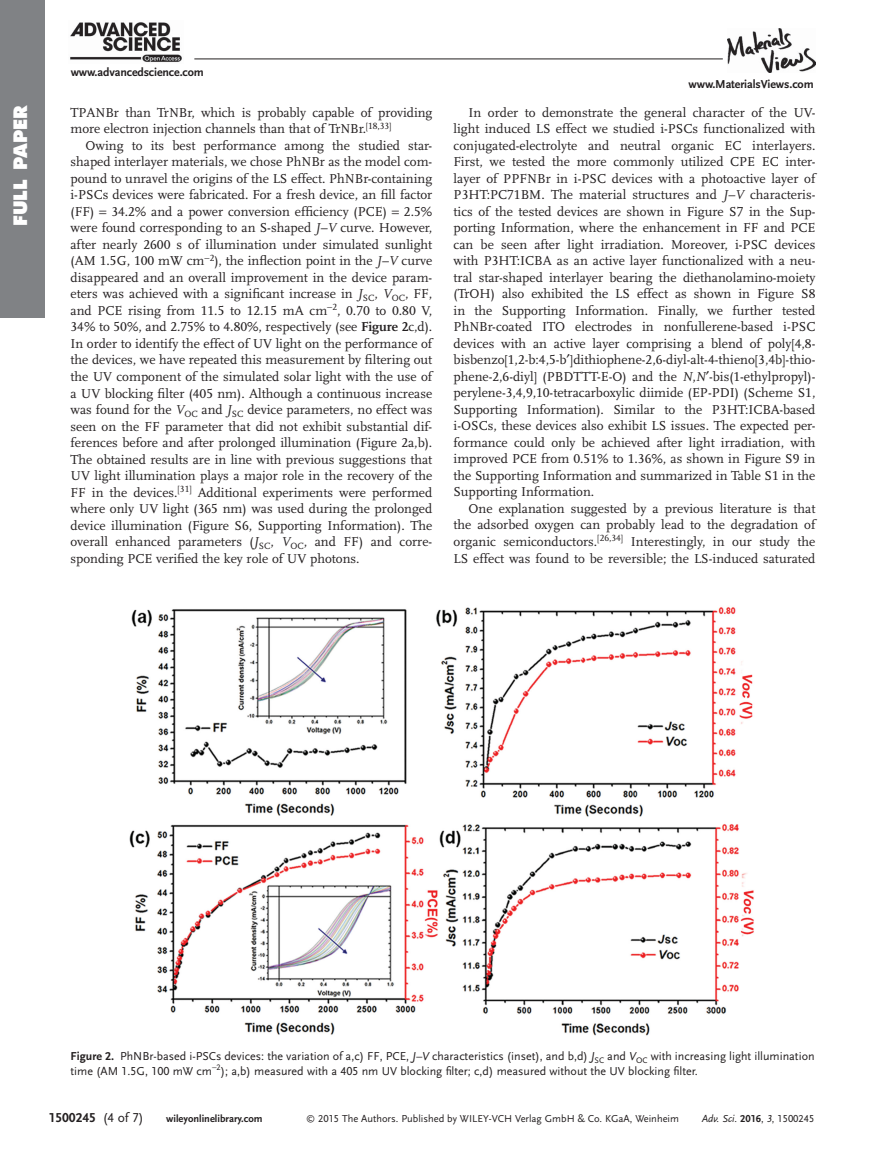
<style>
.page{position:relative;width:891px;height:1175px;background:#fff}
.page>*{position:absolute;margin:0;border:0;box-sizing:border-box;transform-origin:0 0}
.t1{font:800 18px "Futura";letter-spacing:.005em;color:#fff}
.t2{font:13.5px/16.5px "Scala LF";color:#231f20;text-align:justify}
.t3{font:700 13.5px "Scala Sans LF";color:#231f20}
.t4{font:12px/14.2px "Scala Sans LF";color:#231f20}
.t5{font:700 12px "Scala Sans LF";letter-spacing:-.01em;color:#231f20}
.t6{font:10.5px "Scala Sans LF";color:#231f20}
.t7{font:700 10.5px "Scala Sans LF";color:#231f20}
.t8{font:italic 10.5px "Scala Sans LF";color:#231f20}
.s1{font-style:italic}
.s2{font-weight:700}
.s3{font-weight:400}
.s4{font-size:9px}
.s5{font-weight:700;font-style:normal}
.s6{font-style:normal}
</style>
<div class="page">
<div style="left:0;top:0;width:44px;height:317px;background:#808285"></div>
<img style="left:727px;top:28px;width:88px;height:45px">
<hr style="left:194px;top:59px;width:529px;height:1px;background:#231f20">
<img style="left:70px;top:22px;width:112px;height:40px">
<img style="left:129px;top:607px;width:625px;height:429px">
<h1 class="t1" style="left:13px;top:226px;width:123px;rotate:-90deg">FULL PAPER</h1>
<p class="t5" style="left:71px;top:66px;width:135px">www.advancedscience.com</p>
<p class="t2" style="left:71px;top:105px;width:363px">TPANBr than TrNBr, which is probably capable of providing more electron injection channels than that of TrNBr. <sup>[</sup> <sup>18,33</sup> <sup>]</sup></p>
<p class="t2" style="left:70px;top:138px;width:363px;text-indent:15px">Owing to its best performance among the studied star&shy;shaped interlayer materials, we chose PhNBr as the model com&shy;pound to unravel the origins of the LS effect. PhNBr-containing i-PSCs devices were fabricated. For a fresh device, an fill factor (FF)</p>
<p class="t2" style="left:111px;top:204px;width:277px">34.2% and a power conversion efficiency (PCE)</p>
<p class="t2" style="left:70px;top:204px;width:363px;text-indent:333px">2.5% were found corresponding to an S-shaped <span class="s1">J–V</span> curve. However, after nearly 2600 s of illumination under simulated sunlight (AM 1.5G, 100 mW cm −<sup>2</sup> ), the inflection point in the <span class="s1">J–V</span> curve disappeared and an overall improvement in the device param&shy;eters was achieved with a significant increase in <span class="s1">J</span><sub>SC</sub> , <span class="s1">V</span><sub>OC</sub> , FF, and PCE rising from 11.5 to 12.15 mA cm −<sup>2</sup> , 0.70 to 0.80 V, 34% to 50%, and 2.75% to 4.80%, respectively (see <span class="s2">Figure 2</span> c,d).<br>In order to identify the effect of UV light on the performance of the devices, we have repeated this measurement by filtering out the UV component of the simulated solar light with the use of a UV blocking filter (405 nm). Although a continuous increase was found for the <span class="s1">V</span><sub>OC</sub> and <span class="s1">J</span><sub>SC</sub> device parameters, no effect was seen on the FF parameter that did not exhibit substantial dif&shy;ferences before and after prolonged illumination (Figure 2 a,b).<br>The obtained results are in line with previous suggestions that UV light illumination plays a major role in the recovery of the FF in the devices. <sup>[</sup> <sup>31</sup> <sup>]</sup> Additional experiments were performed where only UV light (365 nm) was used during the prolonged device illumination (Figure S6, Supporting Information). The overall enhanced parameters ( <span class="s1">J</span><sub>SC</sub> , <span class="s1">V</span><sub>OC</sub> , and FF) and corre&shy;sponding PCE verified the key role of UV photons.</p>
<p class="t5" style="left:689px;top:79px;width:127px">www.MaterialsViews.com</p>
<p class="t2" style="left:454px;top:105px;width:363px;text-indent:15px">In order to demonstrate the general character of the UV&shy;light induced LS effect we studied i-PSCs functionalized with conjugated-electrolyte and neutral organic EC interlayers.<br>First, we tested the more commonly utilized CPE EC inter&shy;layer of PPFNBr in i-PSC devices with a photoactive layer of P3HT:PC71BM. The material structures and <span class="s1">J–V</span> characteris&shy;tics of the tested devices are shown in Figure S7 in the Sup&shy;porting Information, where the enhancement in FF and PCE can be seen after light irradiation. Moreover, i-PSC devices with P3HT:ICBA as an active layer functionalized with a neu&shy;tral star-shaped interlayer bearing the diethanolamino-moiety (TrOH) also exhibited the LS effect as shown in Figure S8 in the Supporting Information. Finally, we further tested PhNBr-coated ITO electrodes in nonfullerene-based i-PSC devices with an active layer comprising a blend of poly[4,8- bisbenzo[1,2-b:4,5-b ]dithiophene-2,6-diyl-alt-4-thieno[3,4b]-thio&shy;phene-2,6-diyl] (PBDTTT-E-O) and the <span class="s1">N</span> , <span class="s1">N</span> -bis(1-ethylpropyl)- perylene-3,4,9,10-tetracarboxylic diimide (EP-PDI) (Scheme S1, Supporting Information). Similar to the P3HT:ICBA-based i-OSCs, these devices also exhibit LS issues. The expected per&shy;formance could only be achieved after light irradiation, with improved PCE from 0.51% to 1.36%, as shown in Figure S9 in the Supporting Information and summarized in Table S1 in the Supporting Information.</p>
<p class="t2" style="left:454px;top:501px;width:363px;text-indent:15px">One explanation suggested by a previous literature is that the adsorbed oxygen can probably lead to the degradation of organic semiconductors. <sup>[</sup> <sup>26,34</sup> <sup>]</sup> Interestingly, in our study the LS effect was found to be reversible; the LS-induced saturated</p>
<p class="t4" style="left:71px;top:1049px;width:746px"><span class="s2">Figure 2.</span> PhNBr-based i-PSCs devices: the variation of a,c) FF, PCE, <span class="s1">J–V</span> characteristics (inset), and b,d) <span class="s1">J</span><sub>SC</sub> and <span class="s1">V</span><sub>OC</sub> with increasing light illumination time (AM 1.5G, 100 mW cm −<sup>2</sup> ); a,b) measured with a 405 nm UV blocking filter; c,d) measured without the UV blocking filter.</p>
<p class="t3" style="left:49px;top:1111px;width:97px">1500245 <span class="s3">(4 of 7)</span></p>
<p class="t7" style="left:166px;top:1114px;width:98px">wileyonlinelibrary.com</p>
<p class="t6" style="left:306px;top:1114px;width:374px"><span class="s4">©</span> 2015 The Authors. Published by WILEY-VCH Verlag GmbH &amp; Co. KGaA, Weinheim</p>
<p class="t8" style="left:702px;top:1114px;width:114px">Adv. Sci. <span class="s5">2016</span><span class="s6">,</span> 3<span class="s6">, 1500245</span></p>
</div>
